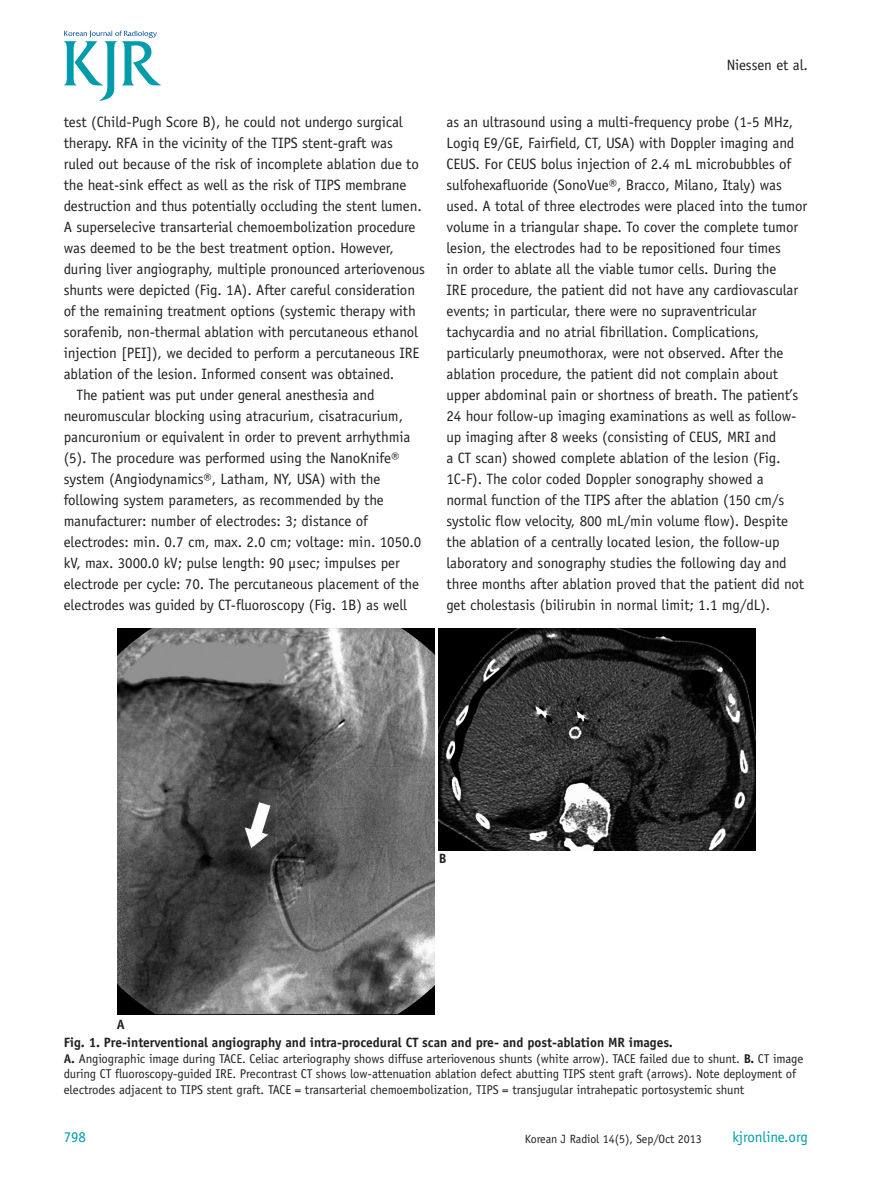
<style>
.page{position:relative;width:893px;height:1191px;background:#fff}
.page>*{position:absolute;margin:0;border:0;box-sizing:border-box;transform-origin:0 0}
.t1{font:15px/21px "Officina Sans Std";letter-spacing:-.005em;color:#231f20}
.t2{font:15px "Officina Sans Std";letter-spacing:-.005em;color:#009caa}
.t3{font:700 13.5px "Officina Sans Std";letter-spacing:-.005em;color:#231f20}
.t4{font:12.75px/15.3px "Officina Sans Std";letter-spacing:-.005em;color:#231f20}
.t5{font:12px "Officina Sans Std";letter-spacing:-.005em;color:#231f20}
.s1{font-weight:700}
</style>
<div class="page">
<svg style="left:64px;top:31px;width:97px;height:70px"></svg>
<img style="left:118px;top:628px;width:316px;height:386px">
<img style="left:439px;top:628px;width:316px;height:222px">
<p class="t1" style="left:64px;top:112px;width:341px">test (Child-Pugh Score B), he could not undergo surgical</p>
<p class="t1" style="left:64px;top:133px;width:331px">therapy. RFA in the vicinity of the TIPS stent-graft was</p>
<p class="t1" style="left:64px;top:154px;width:357px">ruled out because of the risk of incomplete ablation due to</p>
<p class="t1" style="left:64px;top:175px;width:344px">the heat-sink effect as well as the risk of TIPS membrane</p>
<p class="t1" style="left:64px;top:196px;width:360px">destruction and thus potentially occluding the stent lumen.</p>
<p class="t1" style="left:64px;top:217px;width:353px">A superselecive transarterial chemoembolization procedure</p>
<p class="t1" style="left:64px;top:238px;width:332px">was deemed to be the best treatment option. However,</p>
<p class="t1" style="left:64px;top:259px;width:363px">during liver angiography, multiple pronounced arteriovenous</p>
<p class="t1" style="left:64px;top:280px;width:353px">shunts were depicted (Fig. 1A). After careful consideration</p>
<p class="t1" style="left:64px;top:301px;width:354px">of the remaining treatment options (systemic therapy with</p>
<p class="t1" style="left:64px;top:322px;width:356px">sorafenib, non-thermal ablation with percutaneous ethanol</p>
<p class="t1" style="left:64px;top:343px;width:357px">injection [PEI]), we decided to perform a percutaneous IRE</p>
<p class="t1" style="left:64px;top:364px;width:332px">ablation of the lesion. Informed consent was obtained.</p>
<p class="t1" style="left:77px;top:385px;width:300px">The patient was put under general anesthesia and</p>
<p class="t1" style="left:64px;top:406px;width:341px">neuromuscular blocking using atracurium, cisatracurium,</p>
<p class="t1" style="left:64px;top:427px;width:348px">pancuronium or equivalent in order to prevent arrhythmia</p>
<p class="t1" style="left:64px;top:448px;width:337px">(5). The procedure was performed using the NanoKnife®</p>
<p class="t1" style="left:64px;top:469px;width:318px">system (Angiodynamics®, Latham, NY, USA) with the</p>
<p class="t1" style="left:64px;top:490px;width:322px">following system parameters, as recommended by the</p>
<p class="t1" style="left:64px;top:511px;width:305px">manufacturer: number of electrodes: 3; distance of</p>
<p class="t1" style="left:64px;top:532px;width:359px">electrodes: min. 0.7 cm, max. 2.0 cm; voltage: min. 1050.0</p>
<p class="t1" style="left:64px;top:553px;width:337px">kV, max. 3000.0 kV; pulse length: 90 μsec; impulses per</p>
<p class="t1" style="left:64px;top:574px;width:357px">electrode per cycle: 70. The percutaneous placement of the</p>
<p class="t1" style="left:64px;top:595px;width:345px">electrodes was guided by CT-fluoroscopy (Fig. 1B) as well</p>
<p class="t1" style="left:727px;top:54px;width:83px">Niessen et al.</p>
<p class="t1" style="left:446px;top:112px;width:362px">as an ultrasound using a multi-frequency probe (1-5 MHz, Logiq E9/GE, Fairfield, CT, USA) with Doppler imaging and CEUS. For CEUS bolus injection of 2.4 mL microbubbles of sulfohexafluoride (SonoVue®, Bracco, Milano, Italy) was used. A total of three electrodes were placed into the tumor volume in a triangular shape. To cover the complete tumor lesion, the electrodes had to be repositioned four times<br>in order to ablate all the viable tumor cells. During the<br>IRE procedure, the patient did not have any cardiovascular events; in particular, there were no supraventricular tachycardia and no atrial fibrillation. Complications, particularly pneumothorax, were not observed. After the ablation procedure, the patient did not complain about upper abdominal pain or shortness of breath. The patient’s 24 hour follow-up imaging examinations as well as follow&shy;up imaging after 8 weeks (consisting of CEUS, MRI and<br>a CT scan) showed complete ablation of the lesion (Fig.<br>1C-F). The color coded Doppler sonography showed a normal function of the TIPS after the ablation (150 cm/s systolic flow velocity, 800 mL/min volume flow). Despite the ablation of a centrally located lesion, the follow-up laboratory and sonography studies the following day and three months after ablation proved that the patient did not get cholestasis (bilirubin in normal limit; 1.1 mg/dL).</p>
<p class="t3" style="left:117px;top:1015px;width:10px">A</p>
<p class="t3" style="left:439px;top:850px;width:9px">B</p>
<p class="t3" style="left:64px;top:1034px;width:610px">Fig. 1. Pre-interventional angiography and intra-procedural CT scan and pre- and post-ablation MR images.</p>
<p class="t4" style="left:64px;top:1051px;width:741px"><span class="s1">A.</span> Angiographic image during TACE. Celiac arteriography shows diffuse arteriovenous shunts (white arrow). TACE failed due to shunt. <span class="s1">B.</span> CT image during CT fluoroscopy-guided IRE. Precontrast CT shows low-attenuation ablation defect abutting TIPS stent graft (arrows). Note deployment of electrodes adjacent to TIPS stent graft. TACE = transarterial chemoembolization, TIPS = transjugular intrahepatic portosystemic shunt</p>
<p class="t2" style="left:64px;top:1128px;width:24px">798</p>
<p class="t5" style="left:525px;top:1132px;width:178px">Korean J Radiol 14(5), Sep/Oct 2013</p>
<p class="t2" style="left:732px;top:1128px;width:77px">kjronline.org</p>
</div>
